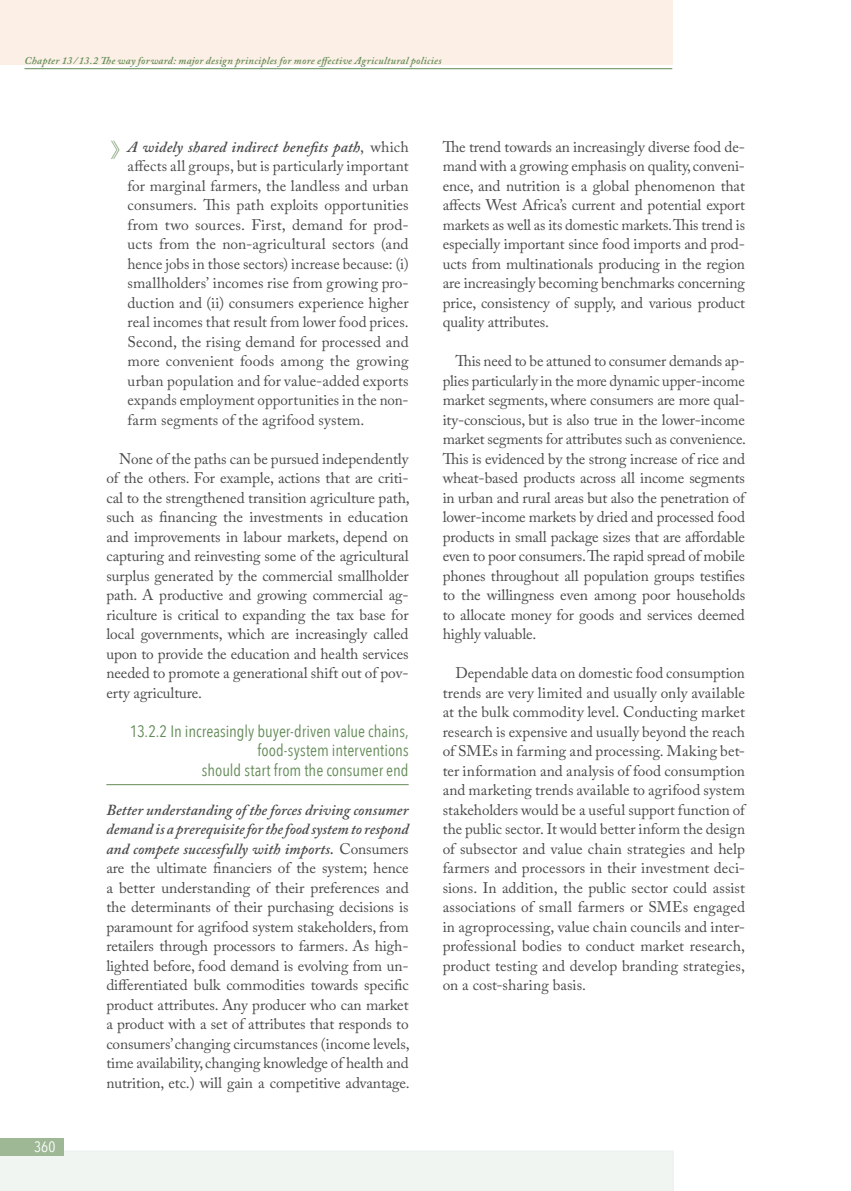
<style>
.page{position:relative;width:851px;height:1191px;background:#fff}
.page>*{position:absolute;margin:0;border:0;box-sizing:border-box;transform-origin:0 0}
.t1{font:16.5px/19.5px "Avenir Next Condensed";color:#638b57;text-align:right}
.t2{font:15.3px/19.5px "Adobe Caslon Pro";letter-spacing:-.005em;color:#4a4a49;text-align:justify}
.t3{font:15px "Avenir Next Condensed";color:#fff}
.t4{font:italic 600 10.5px "Adobe Caslon Pro";letter-spacing:.03em;color:#638b57}
.s1{font-family:"Apple SD Gothic Neo";font-weight:100;font-size:22.5px;color:#638b57}
.s2{font-weight:600;font-style:italic}
</style>
<div class="page">
<div style="left:0;top:1150px;width:673px;height:41px;background:#f0f5f2"></div>
<div style="left:0;top:1138px;width:63px;height:17px;background:#9eb795"></div>
<div style="left:0;top:0;width:672px;height:64px;background:#fcf0e6"></div>
<hr style="left:24px;top:68px;width:648px;height:1px;background:#638b57">
<hr style="left:106px;top:784px;width:302px;height:1px;background:#638b57">
<p class="t4" style="left:24px;top:54px;width:418px">Chapter 13 / 13.2 The way forward: major design principles for more effective Agricultural policies</p>
<p class="t3" style="left:34px;top:1137px;width:23px">360</p>
<p class="t2" style="left:128px;top:136px;width:282px;text-indent:-17px"><span class="s1">》</span> <span class="s2">A widely shared indirect benefits path</span>, which affects all groups, but is particularly important for marginal farmers, the landless and urban consumers. This path exploits opportunities from two sources. First, demand for prod&shy;ucts from the non-agricultural sectors (and hence jobs in those sectors) increase because: (i) smallholders’ incomes rise from growing pro&shy;duction and (ii) consumers experience higher real incomes that result from lower food prices.<br>Second, the rising demand for processed and more convenient foods among the growing urban population and for value-added exports expands employment opportunities in the non&shy;farm segments of the agrifood system.</p>
<p class="t2" style="left:106px;top:448px;width:305px;text-indent:13px">None of the paths can be pursued independently of the others. For example, actions that are criti&shy;cal to the strengthened transition agriculture path, such as financing the investments in education and improvements in labour markets, depend on capturing and reinvesting some of the agricultural surplus generated by the commercial smallholder path. A productive and growing commercial ag&shy;riculture is critical to expanding the tax base for local governments, which are increasingly called upon to provide the education and health services needed to promote a generational shift out of pov&shy;erty agriculture.</p>
<p class="t1" style="left:130px;top:721px;width:280px">13.2.2 In increasingly buyer-driven value chains, food-system interventions<br>should start from the consumer end</p>
<p class="t2" style="left:106px;top:799px;width:305px"><span class="s2">Better understanding of the forces driving consumer demand is a prerequisite for the food system to respond and compete successfully with imports.</span> Consumers are the ultimate financiers of the system; hence a better understanding of their preferences and the determinants of their purchasing decisions is paramount for agrifood system stakeholders, from retailers through processors to farmers. As high&shy;lighted before, food demand is evolving from un&shy;differentiated bulk commodities towards specific product attributes. Any producer who can market a product with a set of attributes that responds to consumers’ changing circumstances (income levels, time availability, changing knowledge of health and nutrition, etc.) will gain a competitive advantage.</p>
<p class="t2" style="left:442px;top:136px;width:304px">The trend towards an increasingly diverse food de&shy;mand with a growing emphasis on quality, conveni&shy;ence, and nutrition is a global phenomenon that affects West Africa’s current and potential export markets as well as its domestic markets. This trend is especially important since food imports and prod&shy;ucts from multinationals producing in the region are increasingly becoming benchmarks concerning price, consistency of supply, and various product quality attributes.</p>
<p class="t2" style="left:442px;top:351px;width:305px;text-indent:13px">This need to be attuned to consumer demands ap&shy;plies particularly in the more dynamic upper-income market segments, where consumers are more qual&shy;ity-conscious, but is also true in the lower-income market segments for attributes such as convenience.<br>This is evidenced by the strong increase of rice and wheat-based products across all income segments in urban and rural areas but also the penetration of lower-income markets by dried and processed food products in small package sizes that are affordable even to poor consumers. The rapid spread of mobile phones throughout all population groups testifies to the willingness even among poor households to allocate money for goods and services deemed highly valuable.</p>
<p class="t2" style="left:442px;top:663px;width:304px;text-indent:13px">Dependable data on domestic food consumption trends are very limited and usually only available at the bulk commodity level. Conducting market research is expensive and usually beyond the reach of SMEs in farming and processing. Making bet&shy;ter information and analysis of food consumption and marketing trends available to agrifood system stakeholders would be a useful support function of the public sector. It would better inform the design of subsector and value chain strategies and help farmers and processors in their investment deci&shy;sions. In addition, the public sector could assist associations of small farmers or SMEs engaged in agroprocessing, value chain councils and inter&shy;professional bodies to conduct market research, product testing and develop branding strategies, on a cost-sharing basis.</p>
</div>
